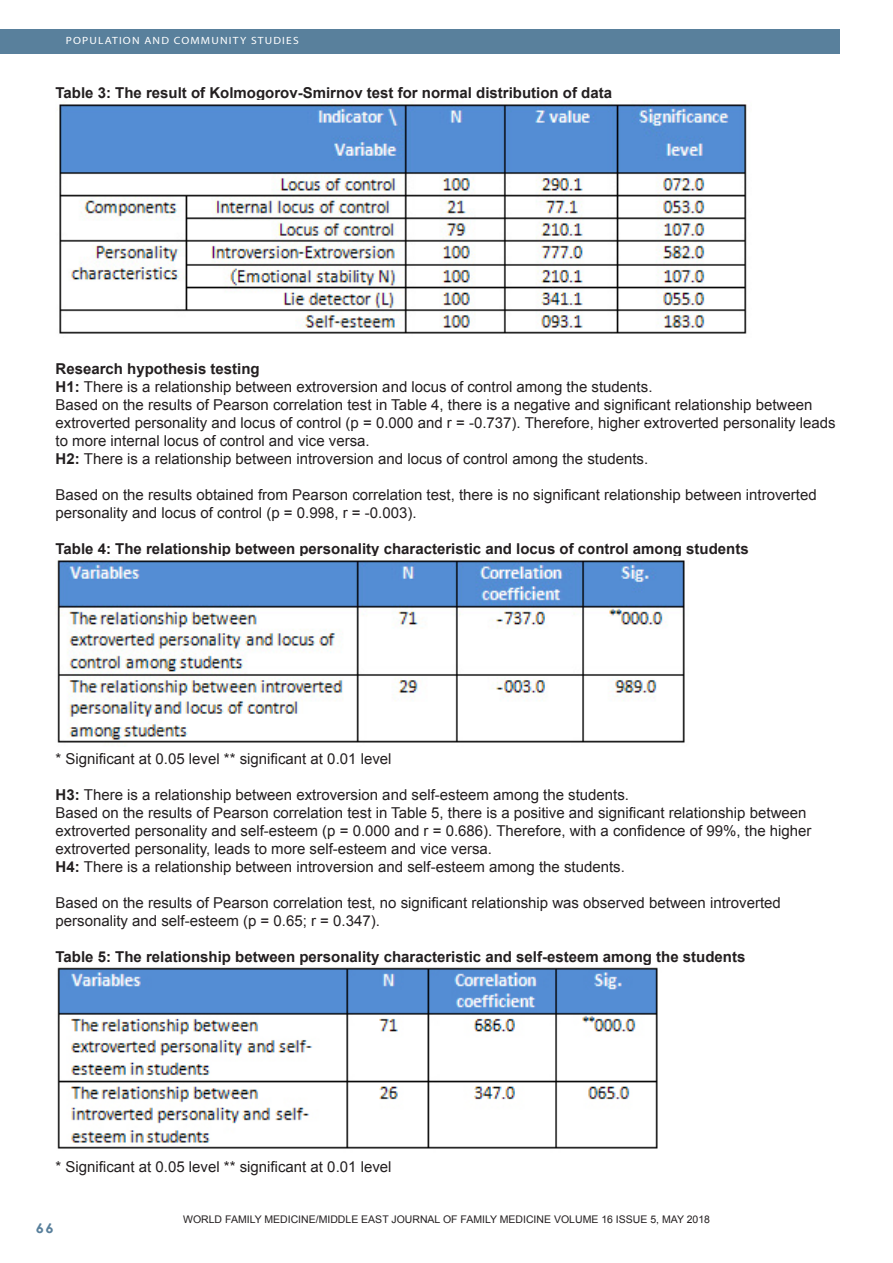
<style>
.page{position:relative;width:893px;height:1263px;background:#fff}
.page>*{position:absolute;margin:0;border:0;box-sizing:border-box;transform-origin:0 0}
.Footnote_Text{font:15px/18px "Arial";color:#231f20}
.Footnote_Text-2{font:700 15px "Arial";color:#231f20}
.t1{font:700 13.5px "Century Gothic";color:#59809c;scale:1.1 1}
.Footnote_Text-3{font:10.5px "Arial";color:#231f20}
.t2{font:10.5px "Myriad";letter-spacing:.1em;color:#fff;scale:1.1 1}
.s1{font-weight:700}
</style>
<div class="page">
<div style="left:0;top:30px;width:840px;height:24px;background:#59809c"></div>
<img style="left:59px;top:103px;width:688px;height:231px">
<img style="left:57px;top:559px;width:628px;height:184px">
<img style="left:57px;top:967px;width:601px;height:182px">
<p class="t2" style="left:66px;top:35px;width:213px">POPULATION AND COMMUNITY STUDIES</p>
<p class="Footnote_Text-2" style="left:56px;top:83px;width:558px">Table 3: The result of Kolmogorov-Smirnov test for normal distribution of data</p>
<p class="Footnote_Text-2" style="left:56px;top:359px;width:206px">Research hypothesis testing</p>
<p class="Footnote_Text" style="left:56px;top:378px;width:598px"><span class="s1">H1:</span> There is a relationship between extroversion and locus of control among the students.</p>
<p class="Footnote_Text" style="left:56px;top:396px;width:782px">Based on the results of Pearson correlation test in Table 4, there is a negative and significant relationship between extroverted personality and locus of control (p = 0.000 and r = -0.737). Therefore, higher extroverted personality leads to more internal locus of control and vice versa.</p>
<p class="Footnote_Text" style="left:56px;top:450px;width:594px"><span class="s1">H2:</span> There is a relationship between introversion and locus of control among the students.</p>
<p class="Footnote_Text" style="left:56px;top:486px;width:763px">Based on the results obtained from Pearson correlation test, there is no significant relationship between introverted personality and locus of control (p = 0.998, r = -0.003).</p>
<p class="Footnote_Text-2" style="left:56px;top:539px;width:695px">Table 4: The relationship between personality characteristic and locus of control among students</p>
<p class="Footnote_Text" style="left:56px;top:750px;width:337px">* Significant at 0.05 level ** significant at 0.01 level</p>
<p class="Footnote_Text" style="left:56px;top:786px;width:575px"><span class="s1">H3:</span> There is a relationship between extroversion and self-esteem among the students.</p>
<p class="Footnote_Text" style="left:56px;top:804px;width:757px">Based on the results of Pearson correlation test in Table 5, there is a positive and significant relationship between extroverted personality and self-esteem (p = 0.000 and r = 0.686). Therefore, with a confidence of 99%, the higher extroverted personality, leads to more self-esteem and vice versa.</p>
<p class="Footnote_Text" style="left:56px;top:858px;width:571px"><span class="s1">H4:</span> There is a relationship between introversion and self-esteem among the students.</p>
<p class="Footnote_Text" style="left:56px;top:894px;width:727px">Based on the results of Pearson correlation test, no significant relationship was observed between introverted personality and self-esteem (p = 0.65; r = 0.347).</p>
<p class="Footnote_Text-2" style="left:56px;top:947px;width:691px">Table 5: The relationship between personality characteristic and self-esteem among the students</p>
<p class="Footnote_Text" style="left:56px;top:1158px;width:337px">* Significant at 0.05 level ** significant at 0.01 level</p>
<p class="t1" style="left:36px;top:1217px;width:18px">66</p>
<p class="Footnote_Text-3" style="left:183px;top:1212px;width:528px">WORLD FAMILY MEDICINE/MIDDLE EAST JOURNAL OF FAMILY MEDICINE VOLUME 16 ISSUE 5, MAY 2018</p>
</div>
